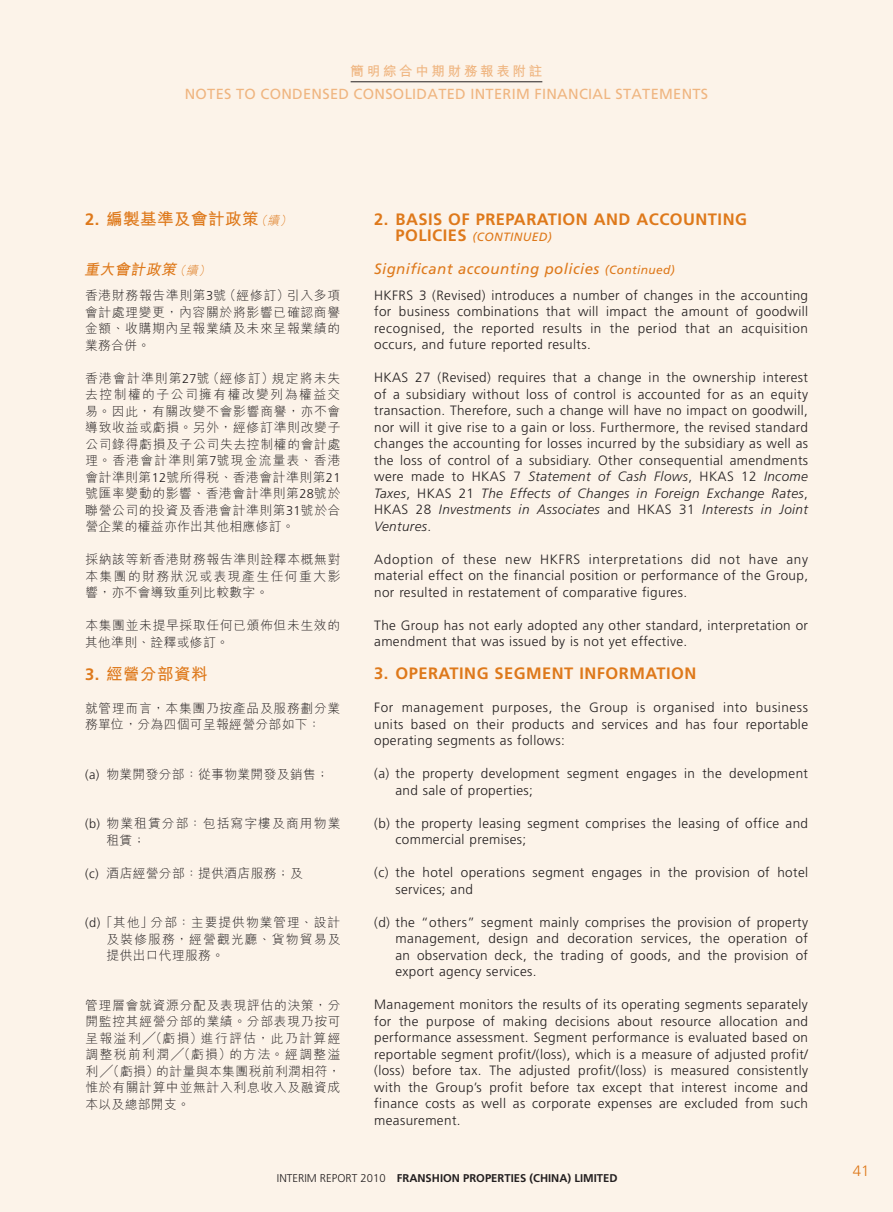
<style>
.page{position:relative;width:893px;height:1212px;background:#fcf3e9}
.page>*{position:absolute;margin:0;border:0;box-sizing:border-box;transform-origin:0 0}
.t1{font:700 16.5px "Frutiger LT Std";letter-spacing:.03em;color:#de791b}
.t2{font:700 16.5px "M Hei HK";letter-spacing:.03em;color:#de791b}
.t3{font:italic 15px "Frutiger LT Std";letter-spacing:.03em;color:#de791b}
.t4{font:italic 700 15px "M Hei HK";color:#de791b}
.t5{font:300 15px "Frutiger LT Std";color:#de791b}
.t6{font:14.7px "Frutiger LT Std";letter-spacing:.02em;color:#efb580}
.t7{font:300 13.5px/16.5px "Frutiger LT Std";letter-spacing:.03em;color:#231f20;text-align:justify}
.t8{font:700 13.5px "M Hei HK";letter-spacing:.2em;color:#efb580}
.t9{font:300 12.75px/16.5px "M Hei HK";letter-spacing:.055em;color:#231f20;text-align:justify}
.t10{font:300 12.75px "M Hei HK";letter-spacing:.03em;color:#231f20}
.t11{font:300 12.75px/16.5px "M Hei HK";letter-spacing:.09em;color:#231f20}
.t12{font:italic 12px "Frutiger LT Std";letter-spacing:.03em;color:#de791b}
.t13{font:700 11.25px "Frutiger LT Std";color:#231f20}
.s1{font-family:"Frutiger LT Std"}
.s2{font-weight:300;font-style:italic;font-size:12px}
.s3{font-weight:300;font-size:12px}
.s4{font-weight:700;font-style:normal;font-size:16.5px}
.s5{font-size:12px}
.s6{font-style:italic}
.s7{font-weight:300}
</style>
<div class="page">
<hr style="left:351px;top:82px;width:191px;height:1px;background:#231f20">
<p class="t8" style="left:351px;top:61px;width:193px">簡明綜合中期財務報表附註</p>
<p class="t6" style="left:185px;top:86px;width:525px">NOTES TO CONDENSED CONSOLIDATED INTERIM FINANCIAL STATEMENTS</p>
<p class="t2" style="left:85px;top:207px;width:211px"><span class="s1">2.</span> 編製基準及會計政策<span class="s2">（續）</span></p>
<p class="t4" style="left:84px;top:258px;width:131px">重大會計政策<span class="s3">（續）</span></p>
<p class="t9" style="left:85px;top:287px;width:257px">香港財務報告準則第<span class="s1">3</span>號（經修訂）引入多項會計處理變更，內容關於將影響已確認商譽金額、收購期內呈報業績及未來呈報業績的業務合併。</p>
<p class="t9" style="left:85px;top:369px;width:257px">香港會計準則第<span class="s1">27</span>號（經修訂）規定將未失去控制權的子公司擁有權改變列為權益交易。因此，有關改變不會影響商譽，亦不會導致收益或虧損。另外，經修訂準則改變子公司錄得虧損及子公司失去控制權的會計處理。香港會計準則第<span class="s1">7</span>號現金流量表、香港會計準則第<span class="s1">12</span>號所得稅、香港會計準則第<span class="s1">21</span>號匯率變動的影響、香港會計準則第<span class="s1">28</span>號於聯營公司的投資及香港會計準則第<span class="s1">31</span>號於合營企業的權益亦作出其他相應修訂。</p>
<p class="t9" style="left:85px;top:551px;width:257px">採納該等新香港財務報告準則詮釋本概無對本集團的財務狀況或表現產生任何重大影響，亦不會導致重列比較數字。</p>
<p class="t9" style="left:85px;top:617px;width:257px">本集團並未提早採取任何已頒佈但未生效的其他準則、詮釋或修訂。</p>
<p class="t2" style="left:85px;top:661px;width:124px"><span class="s1">3.</span> 經營分部資料</p>
<p class="t9" style="left:85px;top:699px;width:257px">就管理而言，本集團乃按產品及服務劃分業務單位，分為四個可呈報經營分部如下：</p>
<p class="t10" style="left:85px;top:765px;width:245px"><span class="s1">(a)</span> 物業開發分部：從事物業開發及銷售；</p>
<p class="t11" style="left:107px;top:815px;width:235px;text-indent:-21px"><span class="s1">(b)</span> 物業租賃分部：包括寫字樓及商用物業租賃；</p>
<p class="t10" style="left:85px;top:864px;width:219px"><span class="s1">(c)</span> 酒店經營分部：提供酒店服務；及</p>
<p class="t9" style="left:107px;top:914px;width:235px;text-indent:-21px"><span class="s1">(d)</span>「其他」分部：主要提供物業管理、設計及裝修服務，經營觀光廳、貨物貿易及提供出口代理服務。</p>
<p class="t9" style="left:85px;top:996px;width:257px">管理層會就資源分配及表現評估的決策，分開監控其經營分部的業績。分部表現乃按可呈報溢利╱（虧損）進行評估，此乃計算經調整稅前利潤╱（虧損）的方法。經調整溢利╱（虧損）的計量與本集團稅前利潤相符，惟於有關計算中並無計入利息收入及融資成本以及總部開支。</p>
<p class="t1" style="left:374px;top:210px;width:374px">2. BASIS OF PREPARATION AND ACCOUNTING</p>
<p class="t12" style="left:395px;top:230px;width:158px"><span class="s4">POLICIES</span> (CONTINUED)</p>
<p class="t3" style="left:374px;top:260px;width:302px">Significant accounting policies <span class="s5">(Continued)</span></p>
<p class="t7" style="left:374px;top:287px;width:435px">HKFRS 3 (Revised) introduces a number of changes in the accounting for business combinations that will impact the amount of goodwill recognised, the reported results in the period that an acquisition occurs, and future reported results.</p>
<p class="t7" style="left:374px;top:369px;width:435px">HKAS 27 (Revised) requires that a change in the ownership interest of a subsidiary without loss of control is accounted for as an equity transaction. Therefore, such a change will have no impact on goodwill, nor will it give rise to a gain or loss. Furthermore, the revised standard changes the accounting for losses incurred by the subsidiary as well as the loss of control of a subsidiary. Other consequential amendments were made to HKAS 7 <span class="s6">Statement of Cash Flows</span>, HKAS 12 <span class="s6">Income Taxes</span>, HKAS 21 <span class="s6">The Effects of Changes in Foreign Exchange Rates</span>, HKAS 28 <span class="s6">Investments in Associates</span> and HKAS 31 <span class="s6">Interests in Joint Ventures</span>.</p>
<p class="t7" style="left:374px;top:551px;width:435px">Adoption of these new HKFRS interpretations did not have any material effect on the financial position or performance of the Group, nor resulted in restatement of comparative figures.</p>
<p class="t7" style="left:374px;top:617px;width:435px">The Group has not early adopted any other standard, interpretation or amendment that was issued by is not yet effective.</p>
<p class="t1" style="left:374px;top:664px;width:324px">3. OPERATING SEGMENT INFORMATION</p>
<p class="t7" style="left:374px;top:699px;width:435px">For management purposes, the Group is organised into business units based on their products and services and has four reportable operating segments as follows:</p>
<p class="t7" style="left:395px;top:765px;width:414px;text-indent:-21px">(a) the property development segment engages in the development and sale of properties;</p>
<p class="t7" style="left:395px;top:815px;width:414px;text-indent:-21px">(b) the property leasing segment comprises the leasing of office and commercial premises;</p>
<p class="t7" style="left:395px;top:864px;width:414px;text-indent:-21px">(c) the hotel operations segment engages in the provision of hotel services; and</p>
<p class="t7" style="left:395px;top:914px;width:414px;text-indent:-21px">(d) the “others” segment mainly comprises the provision of property management, design and decoration services, the operation of an observation deck, the trading of goods, and the provision of export agency services.</p>
<p class="t7" style="left:374px;top:996px;width:435px">Management monitors the results of its operating segments separately for the purpose of making decisions about resource allocation and performance assessment. Segment performance is evaluated based on reportable segment profit/(loss), which is a measure of adjusted profit/ (loss) before tax. The adjusted profit/(loss) is measured consistently with the Group’s profit before tax except that interest income and finance costs as well as corporate expenses are excluded from such measurement.</p>
<p class="t13" style="left:277px;top:1171px;width:342px"><span class="s7">INTERIM REPORT 2010</span> FRANSHION PROPERTIES (CHINA) LIMITED</p>
<p class="t5" style="left:853px;top:1162px;width:18px">41</p>
</div>
